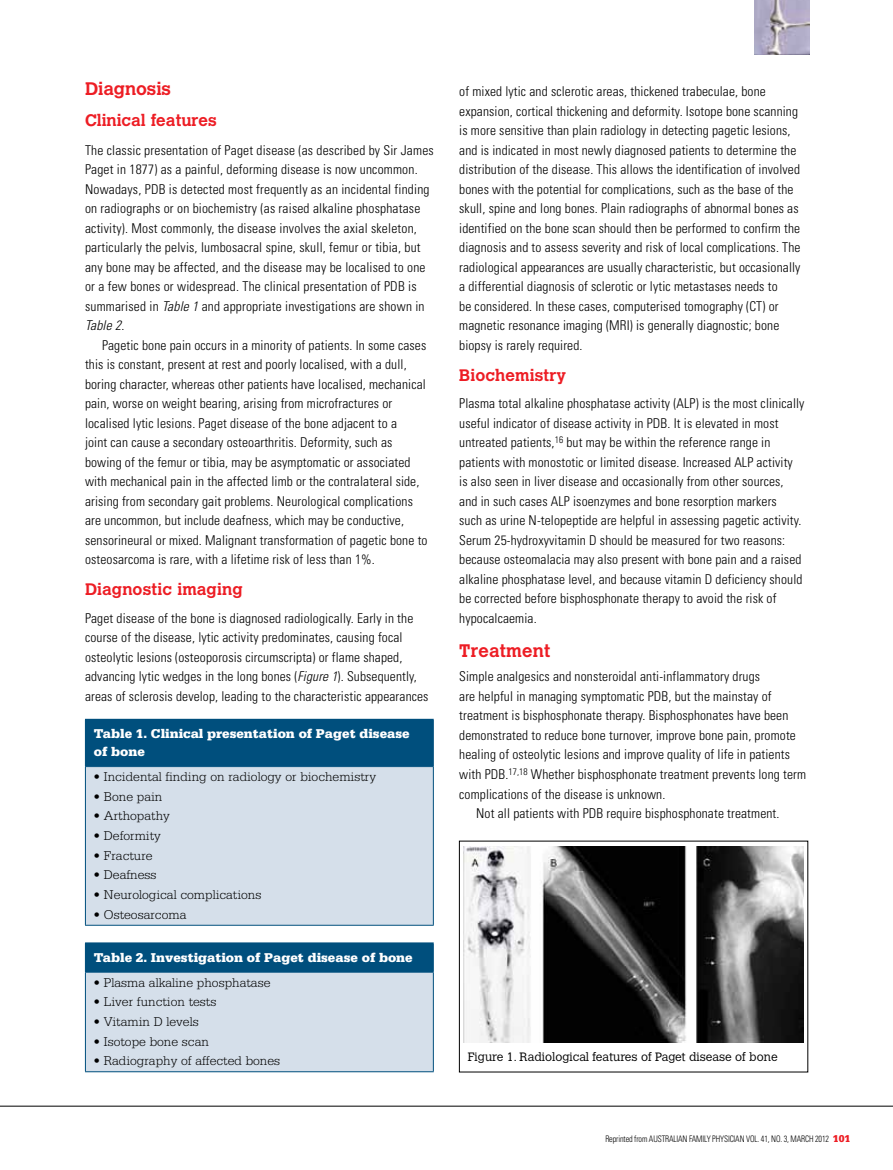
<style>
.page{position:relative;width:893px;height:1170px;background:#fff}
.page>*{position:absolute;margin:0;border:0;box-sizing:border-box;transform-origin:0 0}
.t1{font:700 18px "Calvert";letter-spacing:.005em;color:#ed1d24}
.t2{font:700 16.5px "Calvert";letter-spacing:.01em;color:#ed1d24}
.t3{font:300 condensed 13.5px/19.5px "Univers LT";letter-spacing:.01em;color:#000}
.t4{font:300 13.5px "Serifa LT";color:#000}
.t5{font:900 13.5px/18px "Serifa LT";color:#fff}
.t6{font:300 12px "Calvert";color:#000}
.t7{font:300 condensed 9px "Univers LT";letter-spacing:-.015em;color:#000;scale:.9 1}
.s1{font-style:italic}
.s2{font-family:"Serifa LT";font-weight:900;font-stretch:normal;font-size:10.5px;color:#ed1d24}
</style>
<div class="page">
<hr style="left:0;top:1105px;width:893px;height:1px;background:#000">
<img style="left:755px;top:0;width:54px;height:54px">
<div style="left:85px;top:719px;width:348px;height:47px;background:#004f7d"></div>
<div style="left:85px;top:766px;width:348px;height:159px;background:#d5dfea"></div>
<hr style="left:85px;top:767px;width:1px;height:157px;background:#004f7d">
<hr style="left:433px;top:767px;width:1px;height:157px;background:#004f7d">
<hr style="left:85px;top:924px;width:349px;height:1px;background:#004f7d">
<hr style="left:85px;top:718px;width:349px;height:1px;background:#004f7d">
<hr style="left:433px;top:719px;width:1px;height:47px;background:#004f7d">
<hr style="left:85px;top:766px;width:349px;height:1px;background:#004f7d">
<div style="left:85px;top:942px;width:348px;height:30px;background:#004f7d"></div>
<div style="left:85px;top:972px;width:348px;height:99px;background:#d5dfea"></div>
<hr style="left:85px;top:942px;width:349px;height:1px;background:#004f7d">
<svg style="left:433px;top:943px;width:1px;height:28px"></svg>
<hr style="left:85px;top:971px;width:349px;height:1px;background:#004f7d">
<hr style="left:85px;top:972px;width:1px;height:99px;background:#004f7d">
<hr style="left:433px;top:972px;width:1px;height:99px;background:#004f7d">
<hr style="left:85px;top:1071px;width:349px;height:1px;background:#004f7d">
<img style="left:464px;top:846px;width:340px;height:196px">
<h1 class="t1" style="left:85px;top:77px;width:87px">Diagnosis</h1>
<p class="t2" style="left:85px;top:110px;width:133px">Clinical features</p>
<p class="t3" style="left:85px;top:140px;width:350px">The classic presentation of Paget disease (as described by Sir James Paget in 1877) as a painful, deforming disease is now uncommon.<br>Nowadays, PDB is detected most frequently as an incidental finding on radiographs or on biochemistry (as raised alkaline phosphatase activity). Most commonly, the disease involves the axial skeleton, particularly the pelvis, lumbosacral spine, skull, femur or tibia, but any bone may be affected, and the disease may be localised to one or a few bones or widespread. The clinical presentation of PDB is summarised in <span class="s1">Table 1</span> and appropriate investigations are shown in <span class="s1">Table 2</span>.</p>
<p class="t3" style="left:85px;top:335px;width:344px;text-indent:17px">Pagetic bone pain occurs in a minority of patients. I n some cases this is constant, present at rest and poorly localised, with a dull, boring character, whereas other patients have localised, mechanical pain, worse on weight bearing, arising from microfractures or localised lytic lesions. Paget disease of the bone adjacent to a<br>joint can cause a secondary osteoarthritis. Deformity, such as bowing of the femur or tibia, may be asymptomatic or associated with mechanical pain in the affected limb or the contralateral side, arising from secondary gait problems. Neurological complications are uncommon, but include deafness, which may be conductive, sensorineural or mixed. Malignant transformation of pagetic bone to osteosarcoma is rare, with a lifetime risk of less than 1%.</p>
<p class="t2" style="left:85px;top:579px;width:159px">Diagnostic imaging</p>
<p class="t3" style="left:85px;top:608px;width:345px">Paget disease of the bone is diagnosed radiologically. Early in the course of the disease, lytic activity predominates, causing focal osteolytic lesions (osteoporosis circumscripta) or flame shaped, advancing lytic wedges in the long bones (<span class="s1">Figure 1</span>). Subsequently, areas of sclerosis develop, leading to the characteristic appearances</p>
<p class="t5" style="left:94px;top:724px;width:317px">Table 1. Clinical presentation of Paget disease of bone</p>
<p class="t4" style="left:94px;top:769px;width:284px">• Incidental finding on radiology or biochemistry</p>
<p class="t4" style="left:94px;top:788px;width:70px">• Bone pain</p>
<p class="t4" style="left:94px;top:808px;width:78px">• Arthopathy</p>
<p class="t4" style="left:94px;top:828px;width:69px">• Deformity</p>
<p class="t4" style="left:94px;top:847px;width:61px">• Fracture</p>
<p class="t4" style="left:94px;top:867px;width:64px">• Deafness</p>
<p class="t4" style="left:94px;top:887px;width:169px">• Neurological complications</p>
<p class="t4" style="left:94px;top:906px;width:94px">• Osteosarcoma</p>
<p class="t5" style="left:94px;top:947px;width:320px">Table 2. Investigation of Paget disease of bone</p>
<p class="t4" style="left:94px;top:974px;width:178px">• Plasma alkaline phosphatase</p>
<p class="t4" style="left:94px;top:994px;width:124px">• Liver function tests</p>
<p class="t4" style="left:94px;top:1013px;width:107px">• Vitamin D levels</p>
<p class="t4" style="left:94px;top:1033px;width:117px">• Isotope bone scan</p>
<p class="t4" style="left:94px;top:1053px;width:188px">• Radiography of affected bones</p>
<p class="t6" style="left:468px;top:1049px;width:311px">Figure 1. Radiological features of Paget disease of bone</p>
<p class="t3" style="left:459px;top:82px;width:343px">of mixed lytic and sclerotic areas, thickened trabeculae, bone expansion, cortical thickening and deformity. Isotope bone scanning is more sensitive than plain radiology in detecting pagetic lesions, and is indicated in most newly diagnosed patients to determine the distribution of the disease. This allows the identification of involved bones with the potential for complications, such as the base of the skull, spine and long bones. Plain radiographs of abnormal bones as identified on the bone scan should then be performed to confirm the diagnosis and to assess severity and risk of local complications. The radiological appearances are usually characteristic, but occasionally a differential diagnosis of sclerotic or lytic metastases needs to<br>be considered. I n these cases, computerised tomography (CT) or magnetic resonance imaging (MRI ) is generally diagnostic; bone biopsy is rarely required.</p>
<p class="t2" style="left:459px;top:364px;width:108px">Biochemistry</p>
<p class="t3" style="left:459px;top:394px;width:347px">Plasma total alkaline phosphatase activity (ALP) is the most clinically useful indicator of disease activity in PDB. It is elevated in most untreated patients,<sup>16</sup> but may be within the reference range in patients with monostotic or limited disease. I ncreased ALP activity<br>is also seen in liver disease and occasionally from other sources, and in such cases ALP isoenzymes and bone resorption markers<br>such as urine N-telopeptide are helpful in assessing pagetic activity.<br>Serum 25-hydroxyvitamin D should be measured for two reasons: because osteomalacia may also present with bone pain and a raised alkaline phosphatase level, and because vitamin D deficiency should be corrected before bisphosphonate therapy to avoid the risk of hypocalcaemia.</p>
<h1 class="t1" style="left:459px;top:639px;width:93px">Treatment</h1>
<p class="t3" style="left:459px;top:667px;width:302px">Simple analgesics and nonsteroidal anti-inflammatory drugs</p>
<p class="t3" style="left:459px;top:686px;width:314px">are helpful in managing symptomatic PDB, but the mainstay of</p>
<p class="t3" style="left:459px;top:706px;width:331px">treatment is bisphosphonate therapy. Bisphosphonates have been</p>
<p class="t3" style="left:459px;top:725px;width:338px">demonstrated to reduce bone turnover, improve bone pain, promote</p>
<p class="t3" style="left:459px;top:745px;width:332px">healing of osteolytic lesions and improve quality of life in patients</p>
<p class="t3" style="left:459px;top:764px;width:348px">with PDB.<sup>17,18</sup> Whether bisphosphonate treatment prevents long term</p>
<p class="t3" style="left:459px;top:784px;width:208px">complications of the disease is unknown.</p>
<p class="t3" style="left:476px;top:803px;width:305px">Not all patients with PDB require bisphosphonate treatment.</p>
<p class="t7" style="left:605px;top:1133px;width:274px">Reprinted from Australian Family Physician Vol. 41, No. 3, March 2012 <span class="s2">101</span></p>
</div>
